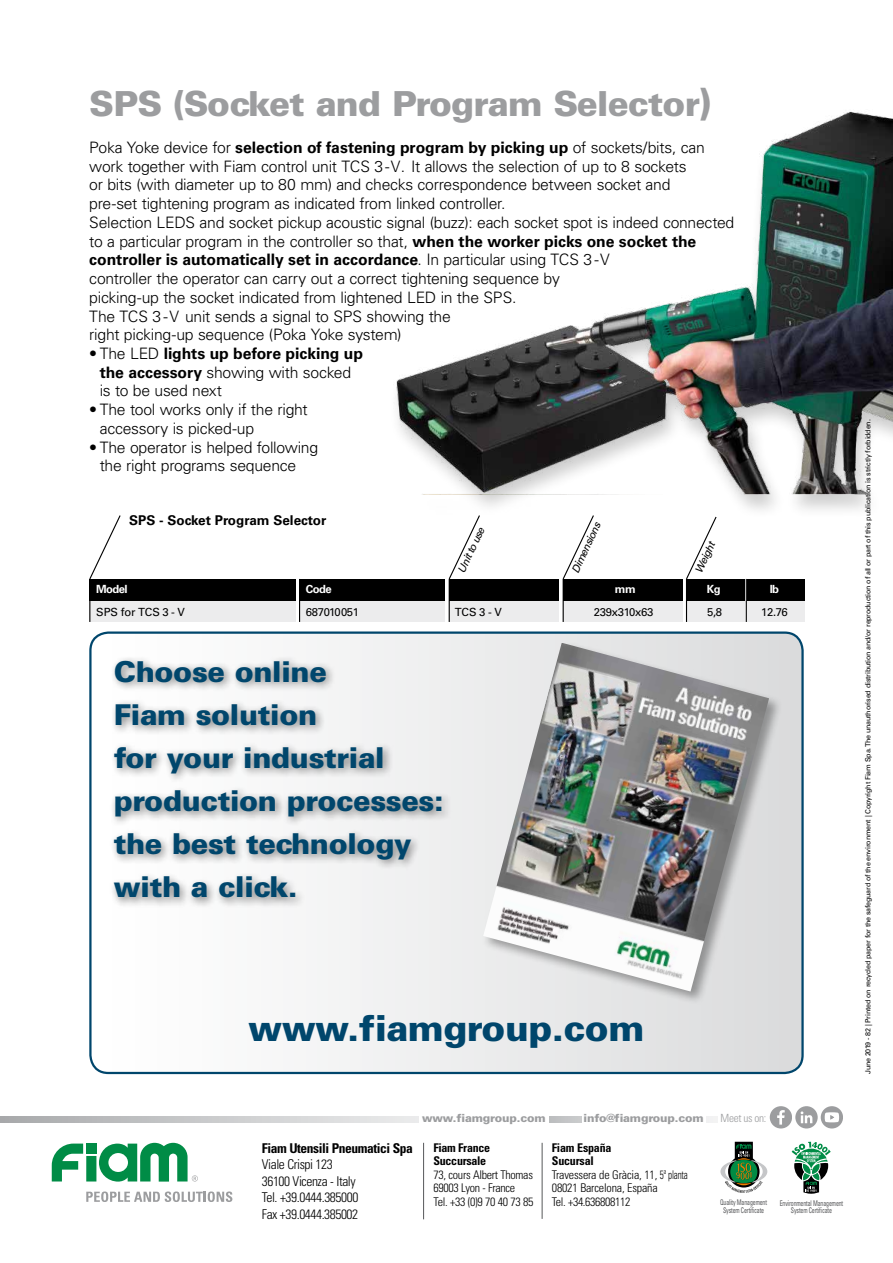
<style>
.page{position:relative;width:893px;height:1263px;background:#fff}
.page>*{position:absolute;margin:0;border:0;box-sizing:border-box;transform-origin:0 0}
.t1{font:900 36px "Univers LT Std";letter-spacing:-.015em;color:#00466c}
.t2{font:900 34.5px "Univers LT Std";letter-spacing:-.025em;color:#9c9d9f}
.t3{font:900 28.8px/43.2px "Univers LT Std";letter-spacing:-.015em;color:#00466c}
.t4{font:300 15.75px/18.8px "Univers LT Std";letter-spacing:-.02em;color:#000}
.t5{font:300 condensed 13.5px/16.5px "Univers LT Std";letter-spacing:-.03em;color:#000}
.t6{font:700 13.5px "Univers LT Std";color:#000}
.t7{font:700 condensed 13.5px "Univers LT Std";letter-spacing:-.03em;color:#000}
.t8{font:300 condensed 12px/13.5px "Univers LT Std";letter-spacing:-.025em;color:#000}
.t9{font:700 condensed 12px/13.5px "Univers LT Std";letter-spacing:-.025em;color:#000}
.t10{font:900 11.25px "Univers LT Std";letter-spacing:-.015em;color:#9c9d9f}
.t11{font:11.25px "Univers LT Std";letter-spacing:-.025em;color:#000}
.t12{font:700 11.25px "Univers LT Std";letter-spacing:-.05em;color:#fff}
.t13{font:11.25px "Univers LT Std";letter-spacing:-.005em;color:#000}
.t14{font:300 condensed 11.25px "Univers LT Std";letter-spacing:-.025em;color:#9c9d9f}
.t15{font:italic 10.5px "Univers LT Std";color:#000}
.t16{font:condensed 7.8px/7.8px "Univers LT Std";letter-spacing:-.02em;color:#57585a;text-align:center;scale:.75 1}
.t17{font:7.2px "Univers LT Std";letter-spacing:-.025em;color:#000}
.s1{font-size:37.5px}
.s2{font-weight:700}
</style>
<div class="page">
<div style="left:563px;top:600px;width:119px;height:22px;background:#ececed"></div>
<div style="left:747px;top:600px;width:57px;height:22px;background:#ececed"></div>
<div style="left:449px;top:600px;width:110px;height:22px;background:#ececed"></div>
<div style="left:300px;top:600px;width:145px;height:22px;background:#ececed"></div>
<div style="left:90px;top:600px;width:206px;height:22px;background:#ececed"></div>
<div style="left:563px;top:579px;width:119px;height:21px;background:#000"></div>
<div style="left:747px;top:579px;width:57px;height:21px;background:#000"></div>
<div style="left:687px;top:600px;width:57px;height:22px;background:#ececed"></div>
<div style="left:687px;top:579px;width:57px;height:21px;background:#000"></div>
<div style="left:449px;top:579px;width:110px;height:21px;background:#000"></div>
<div style="left:300px;top:579px;width:145px;height:21px;background:#000"></div>
<div style="left:90px;top:579px;width:206px;height:21px;background:#000"></div>
<hr style="left:563px;top:579px;width:1px;height:43px;background:#000">
<hr style="left:686px;top:579px;width:1px;height:43px;background:#000">
<hr style="left:746px;top:579px;width:1px;height:43px;background:#000">
<hr style="left:449px;top:579px;width:1px;height:43px;background:#000">
<hr style="left:89px;top:579px;width:1px;height:43px;background:#000">
<hr style="left:299px;top:579px;width:1px;height:43px;background:#000">
<svg style="left:89px;top:515px;width:627px;height:65px"></svg>
<svg style="left:92px;top:634px;width:710px;height:439px"></svg>
<div style="left:89px;top:631px;width:715px;height:443px;border:2px solid #00466c;border-radius:18px"></div>
<div style="left:110px;top:655px;width:343px;height:253px;background:#000;opacity:.48"></div>
<div style="left:481px;top:641px;width:302px;height:364px;background:#000;opacity:.35"></div>
<img style="left:483px;top:643px;width:286px;height:348px">
<div style="left:387px;top:111px;width:506px;height:408px;background:#000;opacity:.2"></div>
<img style="left:394px;top:111px;width:499px;height:383px">
<svg style="left:549px;top:1116px;width:169px;height:6px"></svg>
<div style="left:582px;top:1110px;width:124px;height:19px;background:#fff"></div>
<svg style="left:0;top:1116px;width:419px;height:6px;background:#c9cacb"></svg>
<svg style="left:52px;top:1143px;width:31px;height:38px"></svg>
<div style="left:86px;top:1156px;width:10px;height:25px;background:#008c46"></div>
<div style="left:86px;top:1143px;width:10px;height:11px;background:#008c46"></div>
<svg style="left:99px;top:1143px;width:99px;height:38px"></svg>
<svg style="left:86px;top:1191px;width:146px;height:11px"></svg>
<svg style="left:720px;top:1142px;width:47px;height:51px"></svg>
<svg style="left:792px;top:1142px;width:39px;height:52px"></svg>
<hr style="left:423px;top:1143px;width:1px;height:76px;background:#57585a">
<hr style="left:542px;top:1143px;width:1px;height:76px;background:#57585a">
<div style="left:770px;top:1106px;width:22px;height:22px;background:#9c9d9f;border-radius:50%"></div>
<svg style="left:777px;top:1110px;width:8px;height:14px"></svg>
<div style="left:795px;top:1106px;width:22px;height:22px;background:#9c9d9f;border-radius:50%"></div>
<svg style="left:801px;top:1111px;width:11px;height:12px"></svg>
<div style="left:821px;top:1106px;width:22px;height:22px;background:#9c9d9f;border-radius:50%"></div>
<svg style="left:825px;top:1112px;width:14px;height:10px"></svg>
<h2 class="t2" style="left:89px;top:82px;width:624px">SPS (Socket and Program Selector<span class="s1">)</span></h2>
<p class="t4" style="left:89px;top:138px;width:647px">Poka Yoke device for <span class="s2">selection of fastening program by picking up</span> of sockets/bits, can work together with Fiam control unit TCS 3-V. It allows the selection of up to 8 sockets<br>or bits (with diameter up to 80 mm) and checks correspondence between socket and<br>pre-set tightening program as indicated from linked controller.<br>Selection LEDS and socket pickup acoustic signal (buzz): each socket spot is indeed connected to a particular program in the controller so that, <span class="s2">when the worker picks one socket the controller is automatically set in accordance</span>. In particular using TCS 3-V<br>controller the operator can carry out a correct tightening sequence by<br>picking-up the socket indicated from lightened LED in the SPS.<br>The TCS 3 -V unit sends a signal to SPS showing the<br>right picking-up sequence (Poka Yoke system)</p>
<p class="t4" style="left:100px;top:344px;width:265px;text-indent:-10px">• The LED <span class="s2">lights up before picking up the accessory</span> showing with socked is to be used next</p>
<p class="t4" style="left:100px;top:400px;width:210px;text-indent:-10px">• The tool works only if the right accessory is picked-up</p>
<p class="t4" style="left:100px;top:438px;width:220px;text-indent:-10px">• The operator is helped following the right programs sequence</p>
<p class="t6" style="left:129px;top:512px;width:199px">SPS - Socket Program Selector</p>
<p class="t15" style="left:455px;top:569px;width:51px;rotate:-65deg">Unit to use</p>
<p class="t15" style="left:569px;top:569px;width:56px;rotate:-65deg">Dimensions</p>
<p class="t11" style="left:455px;top:605px;width:49px">TCS 3 - V</p>
<p class="t12" style="left:96px;top:583px;width:33px">Model</p>
<p class="t12" style="left:306px;top:583px;width:27px">Code</p>
<p class="t12" style="left:615px;top:583px;width:22px">mm</p>
<p class="t13" style="left:96px;top:605px;width:90px">SPS for TCS 3 - V</p>
<p class="t11" style="left:306px;top:605px;width:55px">687010051</p>
<p class="t11" style="left:594px;top:605px;width:61px">239x310x63</p>
<h3 class="t3" style="left:114px;top:649px;width:331px">Choose online<br>Fiam solution<br>for your industrial production processes: the best technology with a click.</h3>
<p class="t15" style="left:693px;top:569px;width:34px;rotate:-65deg">Weight</p>
<p class="t12" style="left:707px;top:583px;width:15px">Kg</p>
<p class="t11" style="left:707px;top:605px;width:17px">5,8</p>
<p class="t12" style="left:770px;top:583px;width:11px">lb</p>
<p class="t11" style="left:761px;top:605px;width:28px">12.76</p>
<h1 class="t1" style="left:249px;top:1006px;width:397px">www.fiamgroup.com</h1>
<p class="t7" style="left:262px;top:1139px;width:153px">Fiam Utensili Pneumatici Spa</p>
<p class="t5" style="left:262px;top:1156px;width:98px">Viale Crispi 123<br>36100 Vicenza - Italy<br>Tel. +39.0444.385000<br>Fax +39.0444.385002</p>
<p class="t10" style="left:422px;top:1111px;width:125px">www.fiamgroup.com</p>
<p class="t10" style="left:584px;top:1111px;width:122px">info@fiamgroup.com</p>
<p class="t9" style="left:433px;top:1140px;width:58px">Fiam France<br>Succursale</p>
<p class="t8" style="left:433px;top:1167px;width:102px">73, cours Albert Thomas<br>69003 Lyon - France<br>Tel. +33 (0)9 70 40 73 85</p>
<p class="t9" style="left:552px;top:1140px;width:61px">Fiam España<br>Sucursal</p>
<p class="t8" style="left:552px;top:1167px;width:138px">Travessera de Gràcia, 11, 5ª planta<br>08021 Barcelona, España<br>Tel. +34.636808112</p>
<p class="t14" style="left:720px;top:1111px;width:47px">Meet us on:</p>
<p class="t16" style="left:720px;top:1199px;width:64px">Quality Management<br>System Certificate</p>
<p class="t16" style="left:780px;top:1199px;width:86px">Environmental Management<br>System Certificate</p>
<p class="t17" style="left:864px;top:1074px;width:656px;rotate:-90deg">June 2019 - 82 | Printed on recycled paper for the safeguard of the environment | Copyright Fiam Spa. The unauthorised distribution and/or reproduction of all or part of this publication is strictly forbidden.</p>
</div>
